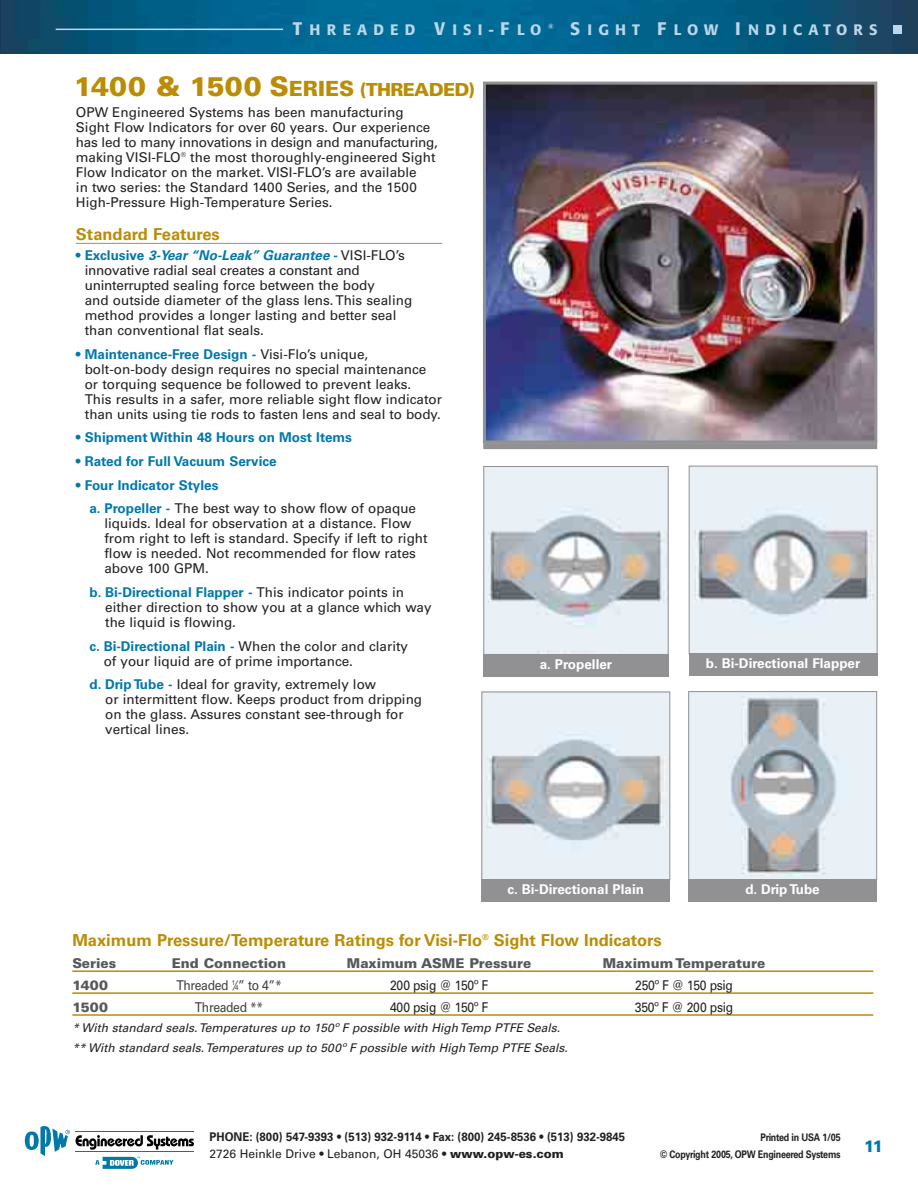
<style>
.page{position:relative;width:918px;height:1188px;background:#fff}
.page>*{position:absolute;margin:0;border:0;box-sizing:border-box;transform-origin:0 0}
.t1{font:900 27px "Univers";color:#bb8c06}
.t2{font:700 16.5px "Univers";color:#bb8c06}
.t3{font:900 16.5px "Univers";color:#0078ad;scale:.95 1}
.t4{font:500 15px "Formata";letter-spacing:.41em;color:#bcd6ea}
.t5{font:13.5px/15px "Univers";color:#231f1f}
.t6{font:700 13.5px/23.7px "Univers";color:#0078ad}
.t7{font:700 13.5px "Univers";color:#fff}
.t8{font:900 13.5px "Univers";color:#57585b}
.t9{font:13.5px "Univers";letter-spacing:-.03em;color:#231f1f;scale:.9 1}
.t10{font:13.5px "Univers";letter-spacing:-.03em;color:#404041;scale:.9 1}
.t11{font:italic 12px/20.4px "Univers";letter-spacing:-.06em;color:#231f1f}
.t12{font:700 12px "Univers";color:#231f1f;scale:.95 1}
.t13{font:12px "Univers";color:#231f1f}
.t14{font:700 10.5px "Univers";letter-spacing:-.03em;color:#231f1f;scale:.85 1}
.s1{font-size:18px}
.s2{font-size:21px}
.s3{font-weight:700;color:#0078ad}
.s4{font-weight:700;font-style:italic;color:#0078ad}
.s5{font-weight:400;color:#231f1f}
.s6{font-size:6.75px}
.s7{font-weight:700}
.s8{font-weight:900}
</style>
<div class="page">
<hr style="left:76px;top:243px;width:366px;height:1px;background:#919194">
<img style="left:487px;top:86px;width:386px;height:354px">
<div style="left:483px;top:82px;width:394px;height:362px;border:3px solid #919194"></div>
<div style="left:483px;top:443px;width:394px;height:6px;background:#919194"></div>
<img style="left:485px;top:468px;width:182px;height:185px">
<div style="left:483px;top:466px;width:186px;height:189px;border:1px solid #919194"></div>
<img style="left:691px;top:468px;width:185px;height:184px">
<div style="left:689px;top:466px;width:189px;height:188px;border:1px solid #919194"></div>
<img style="left:483px;top:694px;width:185px;height:184px">
<div style="left:481px;top:692px;width:189px;height:188px;border:1px solid #919194"></div>
<img style="left:690px;top:693px;width:185px;height:185px">
<div style="left:688px;top:691px;width:189px;height:189px;border:1px solid #919194"></div>
<div style="left:483px;top:654px;width:186px;height:23px;background:#919194"></div>
<div style="left:689px;top:654px;width:189px;height:22px;background:#919194"></div>
<div style="left:481px;top:879px;width:189px;height:23px;background:#919194"></div>
<div style="left:688px;top:879px;width:189px;height:23px;background:#919194"></div>
<img style="left:1px;top:0;width:917px;height:54px">
<div style="left:15px;top:119px;width:34px;height:34px;border:2px solid #fff;border-radius:50%"></div>
<div style="left:15px;top:578px;width:34px;height:34px;border:2px solid #fff;border-radius:50%"></div>
<div style="left:15px;top:1030px;width:34px;height:34px;border:2px solid #fff;border-radius:50%"></div>
<svg style="left:76px;top:1135px;width:118px;height:15px"></svg>
<hr style="left:76px;top:1131px;width:118px;height:1px;background:#0078a9">
<hr style="left:76px;top:1151px;width:118px;height:1px;background:#0078a9">
<svg style="left:25px;top:1126px;width:45px;height:30px"></svg>
<svg style="left:95px;top:1157px;width:79px;height:12px"></svg>
<hr style="left:56px;top:29px;width:227px;height:1px;background:#bcd6ea">
<div style="left:893px;top:25px;width:9px;height:9px;background:#bcd6ea"></div>
<hr style="left:72px;top:970px;width:801px;height:2px;background:#bb8c06">
<hr style="left:72px;top:992px;width:801px;height:2px;background:#bb8c06">
<hr style="left:72px;top:1014px;width:801px;height:2px;background:#bb8c06">
<p class="t4" style="left:293px;top:23px;width:263px"><span class="s1">T</span>HREADED <span class="s1">V</span>ISI-<span class="s1">F</span>LO <sup>®</sup></p>
<p class="t4" style="left:570px;top:23px;width:309px"><span class="s1">S</span>IGHT <span class="s1">F</span>LOW <span class="s1">I</span>NDICATORS</p>
<h1 class="t1" style="left:74px;top:76px;width:402px">1400 &amp; 1500 S<span class="s2">ERIES</span> <span class="s1">(THREADED)</span></h1>
<p class="t5" style="left:76px;top:106px;width:364px">OPW Engineered Systems has been manufacturing Sight Flow Indicators for over 60 years. Our experience has led to many innovations in design and manufacturing, making VISI-FLO<sup>®</sup> the most thoroughly-engineered Sight Flow Indicator on the market. VISI-FLO’s are available<br>in two series: the Standard 1400 Series, and the 1500<br>High-Pressure High-Temperature Series.</p>
<p class="t2" style="left:76px;top:228px;width:145px">Standard Features</p>
<p class="t5" style="left:85px;top:249px;width:329px;text-indent:-9px"><span class="s3">• Exc l u s i ve</span> <span class="s4">3-Year “No-Leak” Guarantee</span> <span class="s3">-</span> V I S I - F LO ’s innovative radial seal creates a constant and uninterrupted sealing force between the body<br>and outside diameter of the glass lens. This sealing method provides a longer lasting and better seal than conventional flat seals.</p>
<p class="t5" style="left:85px;top:348px;width:359px;text-indent:-9px"><span class="s3">• Maintenance-Free Design -</span> Visi-Flo’s unique, bolt-on-body design requires no special maintenance or torquing sequence be followed to prevent leaks.<br>This results in a safer, more reliable sight flow indicator than units using tie rods to fasten lens and seal to body.</p>
<p class="t6" style="left:76px;top:427px;width:278px">• Shipment Within 48 Hours on Most Items</p>
<p class="t6" style="left:76px;top:451px;width:202px">• Rated for Full Vacuum Service</p>
<p class="t6" style="left:89px;top:474px;width:328px;text-indent:-14px">• Four Indicator Styles<br>a. Propeller - <span class="s5">The best way to show flow of opaque</span></p>
<p class="t5" style="left:104px;top:517px;width:325px">liquids. Ideal for observation at a distance. Flow from right to left is standard. Specify if left to right flow is needed. Not recommended for flow rates above 100 GPM.</p>
<p class="t5" style="left:105px;top:586px;width:328px;text-indent:-16px"><span class="s3">b. Bi-Directional Flapper -</span> This indicator points in either direction to show you at a glance which way the liquid is flowing.</p>
<p class="t5" style="left:104px;top:640px;width:306px;text-indent:-14px"><span class="s3">c. Bi-Directional Plain -</span> When the color and clarity of your liquid are of prime importance.</p>
<p class="t5" style="left:105px;top:678px;width:319px;text-indent:-16px"><span class="s3">d. Drip Tube -</span> Ideal for gravity, extremely low<br>or intermittent flow. Keeps product from dripping on the glass. Assures constant see-through for vertical lines.</p>
<p class="t7" style="left:540px;top:659px;width:74px">a. Propeller</p>
<p class="t7" style="left:706px;top:659px;width:156px">b. Bi-Directional Flapper</p>
<p class="t7" style="left:508px;top:884px;width:138px">c. Bi-Directional Plain</p>
<p class="t7" style="left:745px;top:884px;width:76px">d. Drip Tube</p>
<p class="t2" style="left:72px;top:934px;width:591px">Maximum Pressure/Temperature Ratings for Visi-Flo<sup>®</sup> Sight Flow Indicators</p>
<p class="t8" style="left:72px;top:958px;width:45px">Series</p>
<p class="t8" style="left:172px;top:958px;width:116px">End Connection</p>
<p class="t8" style="left:347px;top:958px;width:186px">Maximum ASME Pressure</p>
<p class="t8" style="left:603px;top:958px;width:164px">Maximum Temperature</p>
<p class="t8" style="left:72px;top:980px;width:37px">1400</p>
<p class="t10" style="left:176px;top:980px;width:119px">Threaded <sup>1</sup>⁄<span class="s6">4</span>” to 4”*</p>
<p class="t9" style="left:390px;top:980px;width:111px">200 psig @ 150º F</p>
<p class="t9" style="left:635px;top:980px;width:110px">250º F @ 150 psig</p>
<p class="t8" style="left:72px;top:1002px;width:37px">1500</p>
<p class="t10" style="left:195px;top:1002px;width:78px">Threaded **</p>
<p class="t9" style="left:390px;top:1002px;width:111px">400 psig @ 150º F</p>
<p class="t9" style="left:635px;top:1002px;width:111px">350º F @ 200 psig</p>
<p class="t11" style="left:72px;top:1019px;width:499px">* With standard seals.Temperatures up to 150º F possible with High Temp PTFE Seals. ** With standard seals.Temperatures up to 500º F possible with High Temp PTFE Seals.</p>
<p class="t12" style="left:210px;top:1133px;width:439px">PHONE: (800) 547-9393 • (513) 932-9114 • Fax: (800) 245-8536 • (513) 932-9845</p>
<p class="t14" style="left:761px;top:1134px;width:96px">Printed in USA 1/05</p>
<p class="t13" style="left:210px;top:1149px;width:356px">2726 Heinkle Drive • Lebanon, OH 45036 <span class="s7">•</span> <span class="s8">www.opw-es.com</span></p>
<p class="t14" style="left:660px;top:1150px;width:214px">© Copyright 2005, OPW Engineered Systems</p>
<p class="t3" style="left:864px;top:1140px;width:22px">11</p>
</div>
